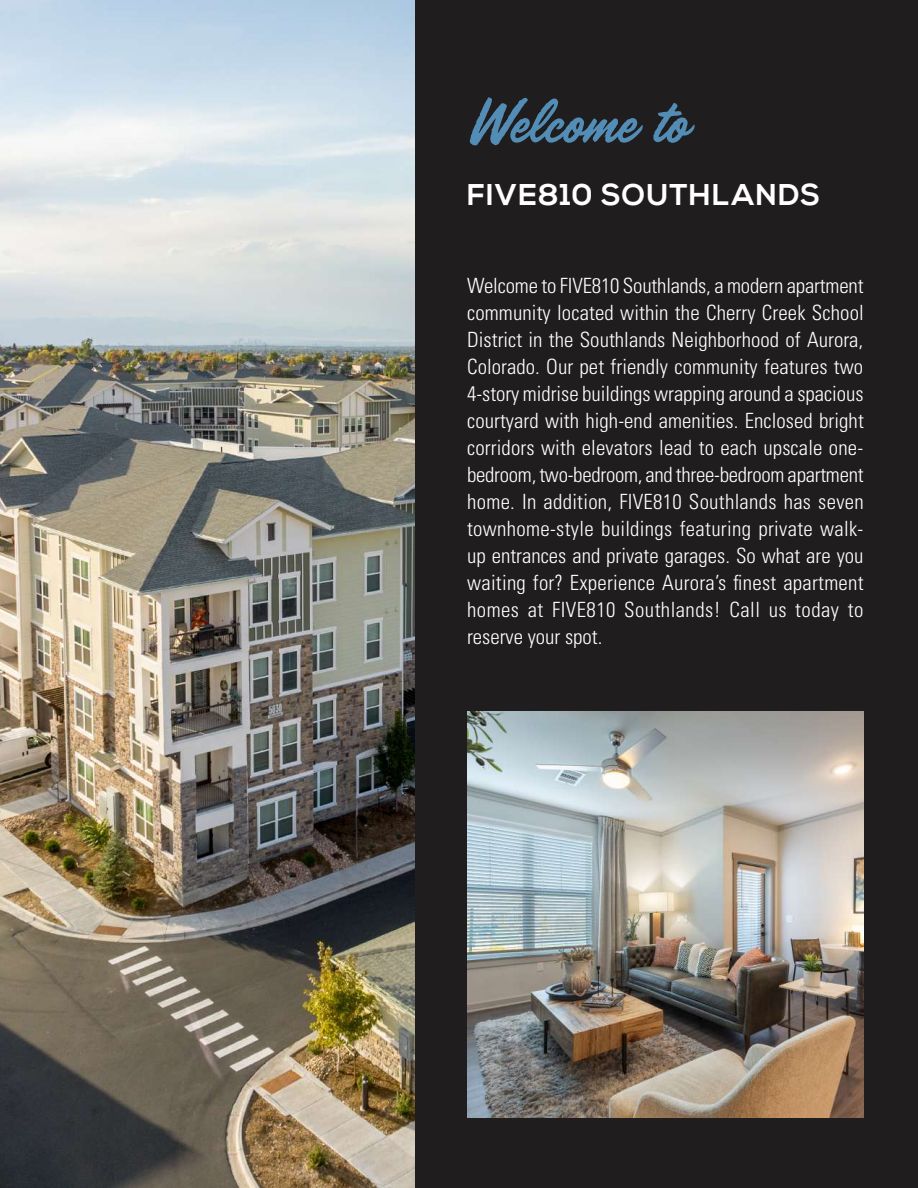
<style>
.page{position:relative;width:918px;height:1188px;background:#fff}
.page>*{position:absolute;margin:0;border:0;box-sizing:border-box;transform-origin:0 0}
.t1{font:72px "Handelson One";color:#538db6}
.t2{font:700 30px "Nexa";letter-spacing:.035em;color:#fff}
.t3{font:300 condensed 21px/27px "Univers LT Std";letter-spacing:.02em;color:#fff;text-align:justify}
</style>
<div class="page">
<img style="left:0;top:0;width:416px;height:1188px">
<div style="left:416px;top:0;width:502px;height:1188px;background:#1f1d1e"></div>
<img style="left:467px;top:712px;width:397px;height:406px">
<h1 class="t1" style="left:467px;top:83px;width:219px">Welcome to</h1>
<h2 class="t2" style="left:467px;top:177px;width:355px">FIVE810 SOUTHLANDS</h2>
<p class="t3" style="left:467px;top:272px;width:398px">Welcome to FIVE810 Southlands, a modern apartment community located within the Cherry Creek School District in the Southlands Neighborhood of Aurora, Colorado. Our pet friendly community features two 4-story midrise buildings wrapping around a spacious courtyard with high-end amenities. Enclosed bright corridors with elevators lead to each upscale one&shy;bedroom, two-bedroom, and three-bedroom apartment home. In addition, FIVE810 Southlands has seven townhome-style buildings featuring private walk&shy;up entrances and private garages. So what are you waiting for? Experience Aurora’s finest apartment homes at FIVE810 Southlands! Call us today to reserve your spot.</p>
</div>
